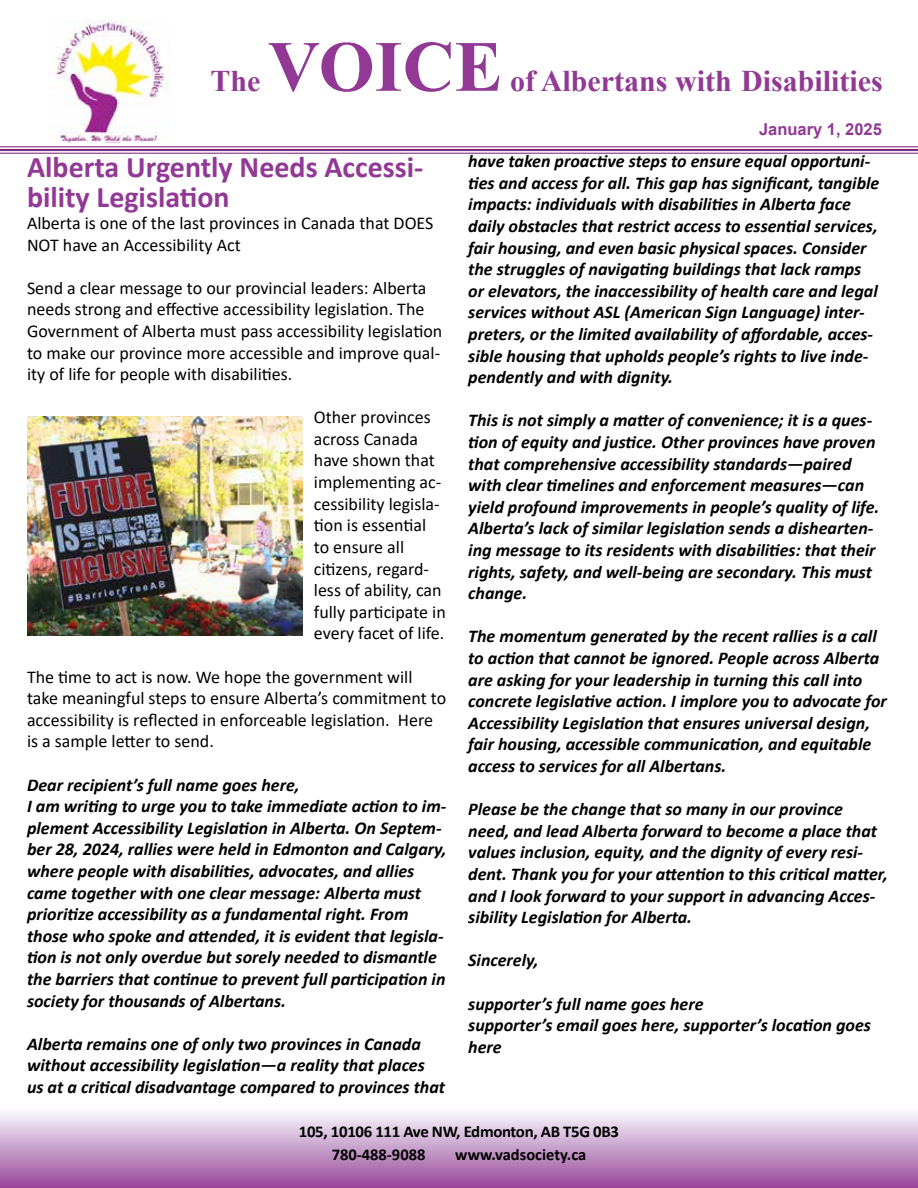
<style>
.page{position:relative;width:918px;height:1188px;background:#fff}
.page>*{position:absolute;margin:0;border:0;box-sizing:border-box;transform-origin:0 0}
.t1{font:700 72px "Times New Roman";color:#913995}
.t2{font:700 30px/30px "Calibri";color:#913995}
.t3{font:700 30px "Times New Roman";color:#913995}
.t4{font:italic 700 18px/21.6px "Calibri";color:#000}
.t5{font:18px/21.6px "Calibri";color:#000}
.t6{font:700 16.5px/22.5px "Calibri";letter-spacing:-.02em;color:#000}
.t7{font:700 16.5px "Calibri";color:#000}
.t8{font:700 16.5px "Arial";color:#913995}
</style>
<div class="page">
<div style="left:0;top:1107px;width:918px;height:81px;background:linear-gradient(to bottom,#fcffff,#974698)"></div>
<img style="left:49px;top:20px;width:120px;height:122px">
<hr style="left:0;top:146px;width:918px;height:1px;background:#7c2a7c">
<hr style="left:0;top:149px;width:918px;height:2px;background:#7c2a7c">
<hr style="left:0;top:153px;width:918px;height:1px;background:#7c2a7c">
<img style="left:27px;top:416px;width:275px;height:220px">
<h2 class="t3" style="left:211px;top:59px;width:52px">The</h2>
<h1 class="t1" style="left:268px;top:15px;width:236px">VOICE</h1>
<h2 class="t3" style="left:510px;top:59px;width:374px">of Albertans with Disabilities</h2>
<p class="t8" style="left:759px;top:117px;width:124px">January 1, 2025</p>
<h2 class="t2" style="left:27px;top:152px;width:398px">Alberta Urgently Needs Accessi&shy;bility Legislation</h2>
<p class="t5" style="left:27px;top:212px;width:408px">Alberta is one of the last provinces in Canada that DOES<br>NOT have an Accessibility Act</p>
<p class="t5" style="left:27px;top:276px;width:417px">Send a clear message to our provincial leaders: Alberta needs strong and effective accessibility legislation. The Government of Alberta must pass accessibility legislation to make our province more accessible and improve qual&shy;ity of life for people with disabilities.</p>
<p class="t5" style="left:314px;top:406px;width:133px">Other provinces across Canada have shown that implementing ac&shy;cessibility legisla&shy;tion is essential to ensure all citizens, regard&shy;less of ability, can fully participate in every facet of life.</p>
<p class="t5" style="left:27px;top:665px;width:421px">The time to act is now. We hope the government will take meaningful steps to ensure Alberta’s commitment to accessibility is reflected in enforceable legislation. Here is a sample letter to send.</p>
<p class="t4" style="left:27px;top:773px;width:421px">Dear recipient’s full name goes here,<br>I am writing to urge you to take immediate action to im&shy;plement Accessibility Legislation in Alberta. On Septem&shy;ber 28, 2024, rallies were held in Edmonton and Calgary, where people with disabilities, advocates, and allies came together with one clear message: Alberta must prioritize accessibility as a fundamental right. From those who spoke and attended, it is evident that legisla&shy;tion is not only overdue but sorely needed to dismantle the barriers that continue to prevent full participation in society for thousands of Albertans.</p>
<p class="t4" style="left:27px;top:1032px;width:420px">Alberta remains one of only two provinces in Canada without accessibility legislation—a reality that places us at a critical disadvantage compared to provinces that</p>
<p class="t4" style="left:468px;top:150px;width:413px">have taken proactive steps to ensure equal opportuni&shy;ties and access for all. This gap has significant, tangible impacts: individuals with disabilities in Alberta face daily obstacles that restrict access to essential services, fair housing, and even basic physical spaces. Consider the struggles of navigating buildings that lack ramps or elevators, the inaccessibility of health care and legal services without ASL (American Sign Language) inter&shy;preters, or the limited availability of affordable, acces&shy;sible housing that upholds people’s rights to live inde&shy;pendently and with dignity.</p>
<p class="t4" style="left:468px;top:409px;width:413px">This is not simply a matter of convenience; it is a ques&shy;tion of equity and justice. Other provinces have proven that comprehensive accessibility standards—paired with clear timelines and enforcement measures—can yield profound improvements in people’s quality of life.<br>Alberta’s lack of similar legislation sends a dishearten&shy;ing message to its residents with disabilities: that their rights, safety, and well-being are secondary. This must change.</p>
<p class="t4" style="left:468px;top:625px;width:420px">The momentum generated by the recent rallies is a call to action that cannot be ignored. People across Alberta are asking for your leadership in turning this call into concrete legislative action. I implore you to advocate for Accessibility Legislation that ensures universal design, fair housing, accessible communication, and equitable access to services for all Albertans.</p>
<p class="t4" style="left:468px;top:798px;width:421px">Please be the change that so many in our province need, and lead Alberta forward to become a place that values inclusion, equity, and the dignity of every resi&shy;dent. Thank you for your attention to this critical matter, and I look forward to your support in advancing Acces&shy;sibility Legislation for Alberta.</p>
<p class="t4" style="left:468px;top:949px;width:72px">Sincerely,</p>
<p class="t4" style="left:468px;top:992px;width:404px">supporter’s full name goes here<br>supporter’s email goes here, supporter’s location goes here</p>
<p class="t6" style="left:332px;top:1120px;width:289px;text-indent:-33px">105, 10106 111 Ave NW, Edmonton, AB T5G 0B3<br>780-488-9088</p>
<p class="t7" style="left:455px;top:1143px;width:133px">www.vadsociety.ca</p>
</div>
